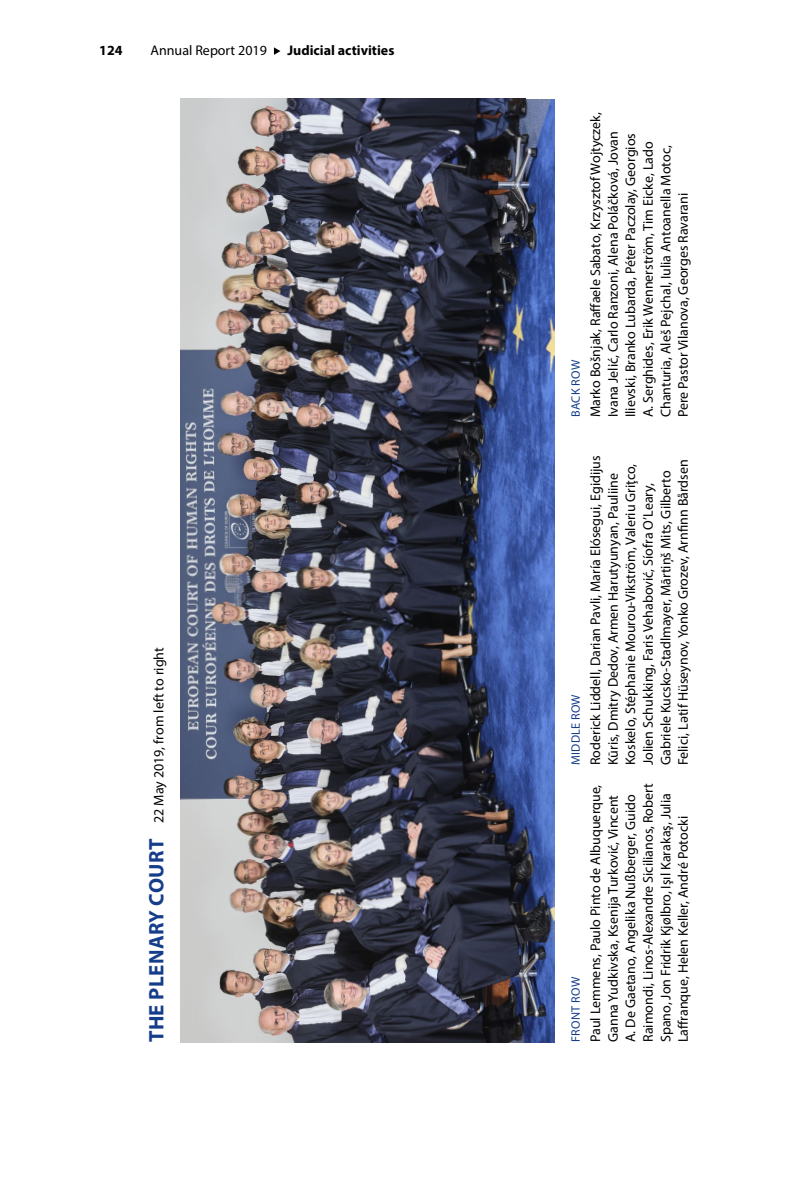
<style>
.page{position:relative;width:794px;height:1191px;background:#fff}
.page>*{position:absolute;margin:0;border:0;box-sizing:border-box;transform-origin:0 0}
.t1{font:14px/17.5px "Myriad Pro";color:#000}
.t2{font:700 14px "Myriad Pro";color:#000}
.t3{font:12.25px "Myriad Pro";letter-spacing:.02em;color:#153d8a}
.s1{font-weight:700;font-size:21px;color:#153d8a}
.s2{font-family:"Calibri"}
</style>
<div class="page">
<svg style="left:274px;top:47px;width:6px;height:8px"></svg>
<img style="left:181px;top:99px;width:374px;height:943px">
<p class="t2" style="left:99px;top:41px;width:25px">124</p>
<p class="t1" style="left:151px;top:41px;width:118px">Annual Report 2019</p>
<p class="t2" style="left:287px;top:41px;width:108px">Judicial activities</p>
<p class="t1" style="left:150px;top:1042px;width:396px;rotate:-90deg"><span class="s1">THE PLENARY COURT</span> 22 May 2019, from left to right</p>
<p class="t3" style="left:568px;top:417px;width:59px;rotate:-90deg">BACK ROW</p>
<p class="t1" style="left:586px;top:417px;width:307px;rotate:-90deg">Marko Bošnjak, Raffaele Sabato, Krzysztof Wojtyczek, Ivana Jelić, Carlo Ranzoni, Alena Poláčková, Jovan Ilievski, Branko Lubarda, Péter Paczolay, Georgios<br>A. Serghides, Erik Wennerström, Tim Eicke, Lado Chanturia, Aleš Pejchal, Iulia Antoanella Motoc,<br>Pere Pastor Vilanova, Georges Ravarani</p>
<p class="t3" style="left:568px;top:765px;width:72px;rotate:-90deg">MIDDLE ROW</p>
<p class="t3" style="left:568px;top:1042px;width:66px;rotate:-90deg">FRONT ROW</p>
<p class="t1" style="left:586px;top:765px;width:311px;rotate:-90deg">Roderick Liddell, Darian Pavli, María Elósegui, Egidijus Kūris, Dmitry Dedov, Armen Harutyunyan, Pauliine Koskelo, Stéphanie Mourou-Vikström, Valeriu Griţco, Jolien Schukking, Faris Vehabović, Síofra O’Leary, Gabriele Kucsko-Stadlmayer, Mārtiņš Mits, Gilberto Felici, L<span class="s2">ə</span>tif Hüseynov, Yonko Grozev, Arnfinn Bårdsen</p>
<p class="t1" style="left:586px;top:1042px;width:260px;rotate:-90deg">Paul Lemmens, Paulo Pinto de Albuquerque, Ganna Yudkivska, Ksenija Turković, Vincent A. De Gaetano, Angelika Nußberger, Guido Raimondi, Linos-Alexandre Sicilianos, Robert Spano, Jon Fridrik Kjølbro, Işıl Karakaş, Julia Laffranque, Helen Keller, André Potocki</p>
</div>
